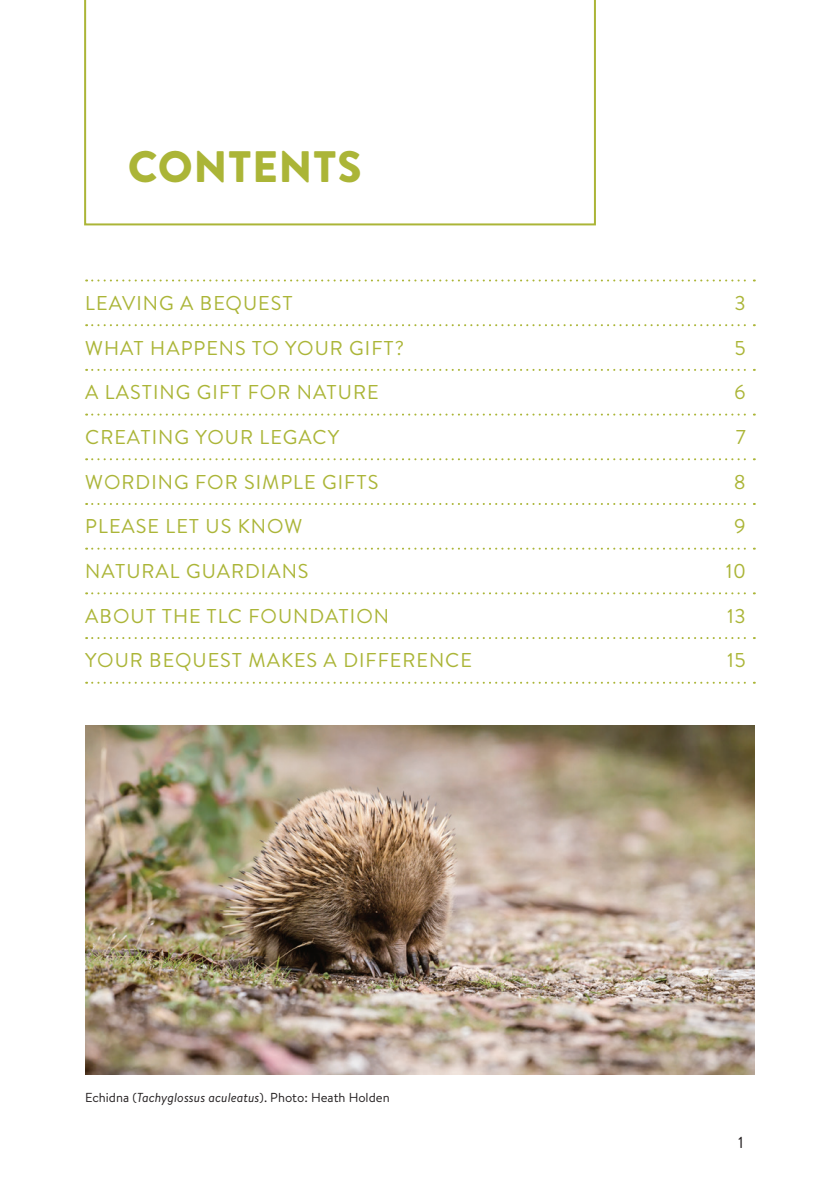
<style>
.page{position:relative;width:840px;height:1191px;background:#fff}
.page>*{position:absolute;margin:0;border:0;box-sizing:border-box;transform-origin:0 0}
.t1{font:900 44px "Brandon Text";letter-spacing:.02em;color:#abb537}
.t2{font:20px "Brandon Text";letter-spacing:.05em;color:#abb537}
.t3{font:16px "Brandon Text";color:#231f20}
.t4{font:13px "Brandon Text";color:#231f20}
.s1{font-style:italic}
</style>
<div class="page">
<svg style="left:86px;top:279px;width:668px;height:2px"></svg>
<svg style="left:86px;top:324px;width:668px;height:2px"></svg>
<svg style="left:86px;top:369px;width:668px;height:2px"></svg>
<svg style="left:86px;top:413px;width:668px;height:2px"></svg>
<svg style="left:86px;top:458px;width:668px;height:2px"></svg>
<svg style="left:86px;top:503px;width:668px;height:2px"></svg>
<svg style="left:86px;top:547px;width:668px;height:2px"></svg>
<svg style="left:86px;top:592px;width:668px;height:2px"></svg>
<svg style="left:86px;top:637px;width:668px;height:2px"></svg>
<svg style="left:86px;top:681px;width:668px;height:2px"></svg>
<img style="left:85px;top:726px;width:669px;height:348px">
<svg style="left:84px;top:0;width:511px;height:225px"></svg>
<h1 class="t1" style="left:128px;top:136px;width:235px">CONTENTS</h1>
<p class="t2" style="left:85px;top:289px;width:209px">LEAVING A BEQUEST</p>
<p class="t2" style="left:734px;top:289px;width:13px">3</p>
<p class="t2" style="left:85px;top:334px;width:320px">WHAT HAPPENS TO YOUR GIFT?</p>
<p class="t2" style="left:734px;top:334px;width:13px">5</p>
<p class="t2" style="left:85px;top:378px;width:295px">A LASTING GIFT FOR NATURE</p>
<p class="t2" style="left:733px;top:378px;width:13px">6</p>
<p class="t2" style="left:85px;top:423px;width:255px">CREATING YOUR LEGACY</p>
<p class="t2" style="left:735px;top:423px;width:12px">7</p>
<p class="t2" style="left:85px;top:468px;width:294px">WORDING FOR SIMPLE GIFTS</p>
<p class="t2" style="left:733px;top:468px;width:13px">8</p>
<p class="t2" style="left:85px;top:513px;width:218px">PLEASE LET US KNOW</p>
<p class="t2" style="left:733px;top:513px;width:13px">9</p>
<p class="t2" style="left:85px;top:557px;width:225px">NATURAL GUARDIANS</p>
<p class="t2" style="left:725px;top:557px;width:22px">10</p>
<p class="t2" style="left:85px;top:602px;width:305px">ABOUT THE TLC FOUNDATION</p>
<p class="t2" style="left:726px;top:602px;width:20px">13</p>
<p class="t2" style="left:85px;top:647px;width:388px">YOUR BEQUEST MAKES A DIFFERENCE</p>
<p class="t2" style="left:726px;top:647px;width:20px">15</p>
<p class="t4" style="left:85px;top:1089px;width:306px">Echidna (<span class="s1">Tachyglossus aculeatus</span>). Photo: Heath Holden</p>
<p class="t3" style="left:737px;top:1131px;width:7px">1</p>
</div>
